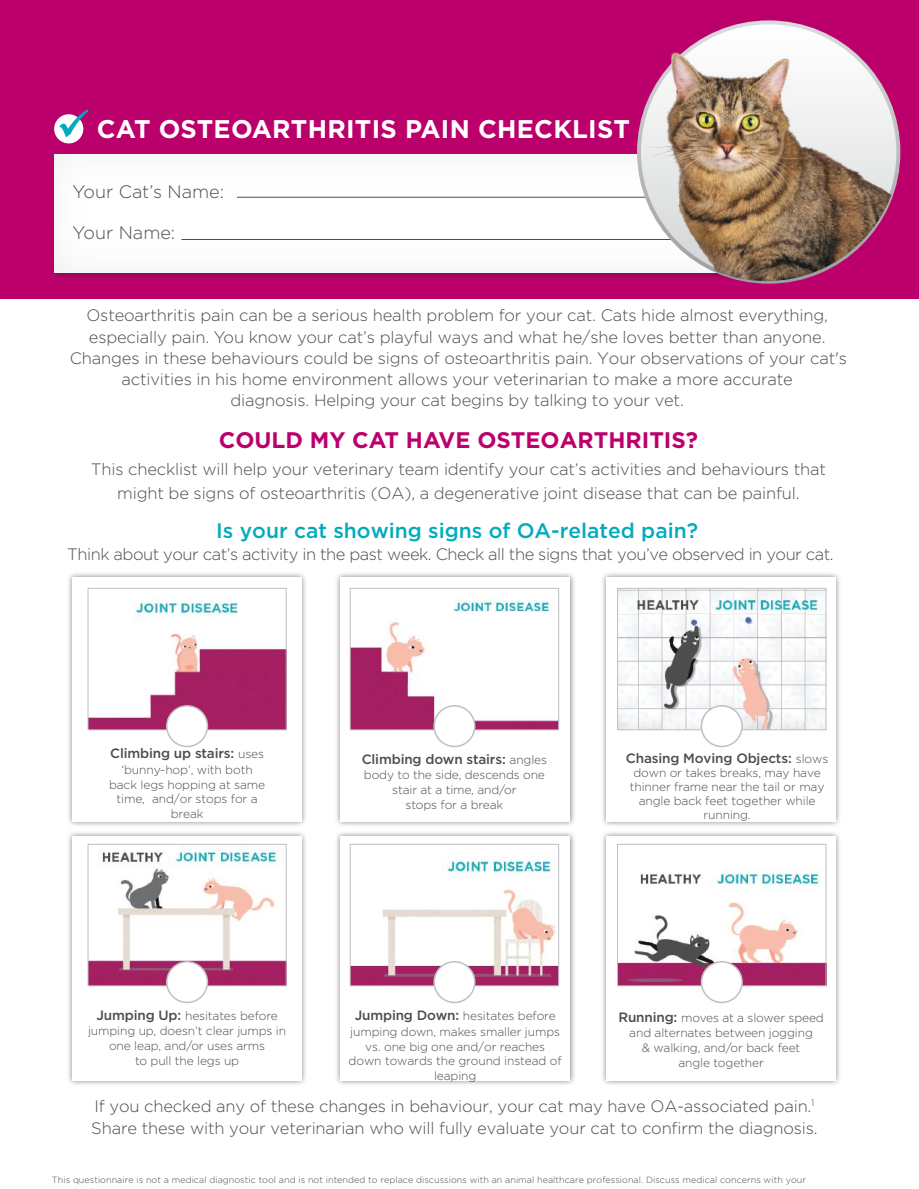
<style>
.page{position:relative;width:919px;height:1189px;background:#fff}
.page>*{position:absolute;margin:0;border:0;box-sizing:border-box;transform-origin:0 0}
.t1{font:700 25.5px "Gotham";letter-spacing:.01em;color:#fff}
.t2{font:700 22.5px "Gotham";color:#bb006c}
.t3{font:500 21px "Gotham";color:#00abbe}
.t4{font:300 18px "Gotham";color:#4e4b4c}
.t5{font:300 16.5px/21.1px "Gotham";letter-spacing:-.01em;color:#4e4b4c;text-align:center}
.t6{font:300 16.5px "Gotham";letter-spacing:-.03em;color:#4e4b4c}
.t7{font:500 13.5px "Gotham";letter-spacing:-.01em;color:#4e4b4c}
.t8{font:300 12px/15px "Gotham";letter-spacing:-.01em;color:#4e4b4c;text-align:center}
.t9{font:300 9px "Gotham";letter-spacing:.005em;color:#4e4b4c}
.s1{font-weight:300;font-size:12px}
.s2{font-weight:500;font-size:13.5px}
</style>
<div class="page">
<div style="left:0;top:0;width:918px;height:298px;background:#bb006c"></div>
<div style="left:54px;top:154px;width:714px;height:125px;background:#241f1f;opacity:.25"></div>
<div style="left:52px;top:152px;width:711px;height:122px;background:#fefefe"></div>
<hr style="left:237px;top:197px;width:440px;height:1px;background:#4e4b4c">
<hr style="left:181px;top:239px;width:519px;height:1px;background:#4e4b4c">
<div style="left:54px;top:114px;width:29px;height:29px;background:#fff;border-radius:50%"></div>
<svg style="left:59px;top:109px;width:30px;height:28px"></svg>
<img style="left:640px;top:34px;width:260px;height:247px">
<div style="left:67px;top:571px;width:240px;height:256px;background:#4e4e4d;opacity:.75"></div>
<div style="left:72px;top:577px;width:229px;height:244px;background:#fff"></div>
<div style="left:67px;top:830px;width:240px;height:256px;background:#4e4e4d;opacity:.75"></div>
<div style="left:72px;top:836px;width:229px;height:244px;background:#fff"></div>
<div style="left:334px;top:571px;width:241px;height:256px;background:#4e4e4d;opacity:.75"></div>
<div style="left:340px;top:577px;width:229px;height:244px;background:#fff"></div>
<div style="left:334px;top:830px;width:241px;height:256px;background:#4e4e4d;opacity:.75"></div>
<div style="left:340px;top:836px;width:229px;height:244px;background:#fff"></div>
<div style="left:600px;top:571px;width:241px;height:256px;background:#4e4e4d;opacity:.75"></div>
<div style="left:606px;top:577px;width:229px;height:244px;background:#fff"></div>
<div style="left:600px;top:830px;width:241px;height:256px;background:#4e4e4d;opacity:.75"></div>
<div style="left:606px;top:836px;width:229px;height:244px;background:#fff"></div>
<img style="left:90px;top:599px;width:194px;height:128px">
<div style="left:88px;top:588px;width:198px;height:141px;border:1px solid #c0bfc1"></div>
<div style="left:167px;top:705px;width:40px;height:41px;background:#fff;border-radius:50%"></div>
<div style="left:166px;top:705px;width:42px;height:42px;border:2px solid #c0bfc1;border-radius:50%"></div>
<img style="left:90px;top:846px;width:194px;height:137px">
<div style="left:88px;top:844px;width:198px;height:141px;border:1px solid #c0bfc1"></div>
<div style="left:167px;top:961px;width:40px;height:41px;background:#fff;border-radius:50%"></div>
<div style="left:166px;top:960px;width:42px;height:42px;border:2px solid #c0bfc1;border-radius:50%"></div>
<img style="left:352px;top:599px;width:204px;height:128px">
<div style="left:350px;top:588px;width:208px;height:141px;border:1px solid #c0bfc1"></div>
<div style="left:434px;top:705px;width:40px;height:41px;background:#fff;border-radius:50%"></div>
<div style="left:433px;top:705px;width:42px;height:42px;border:2px solid #c0bfc1;border-radius:50%"></div>
<img style="left:352px;top:855px;width:204px;height:128px">
<div style="left:350px;top:844px;width:208px;height:141px;border:1px solid #c0bfc1"></div>
<div style="left:434px;top:961px;width:40px;height:41px;background:#fff;border-radius:50%"></div>
<div style="left:433px;top:960px;width:42px;height:42px;border:2px solid #c0bfc1;border-radius:50%"></div>
<img style="left:619px;top:590px;width:204px;height:137px">
<div style="left:617px;top:588px;width:208px;height:141px;border:1px solid #c0bfc1"></div>
<div style="left:701px;top:705px;width:40px;height:41px;background:#fff;border-radius:50%"></div>
<div style="left:700px;top:705px;width:42px;height:42px;border:2px solid #c0bfc1;border-radius:50%"></div>
<img style="left:619px;top:867px;width:204px;height:116px">
<div style="left:617px;top:844px;width:208px;height:141px;border:1px solid #c0bfc1"></div>
<div style="left:701px;top:961px;width:40px;height:41px;background:#fff;border-radius:50%"></div>
<div style="left:700px;top:960px;width:42px;height:42px;border:2px solid #c0bfc1;border-radius:50%"></div>
<h1 class="t1" style="left:97px;top:112px;width:534px">CAT OSTEOARTHRITIS PAIN CHECKLIST</h1>
<p class="t4" style="left:73px;top:180px;width:153px">Your Cat’s Name:</p>
<p class="t4" style="left:73px;top:221px;width:104px">Your Name:</p>
<p class="t5" style="left:70px;top:304px;width:778px">Osteoarthritis pain can be a serious health problem for your cat. Cats hide almost everything, especially pain. You know your cat’s playful ways and what he/she loves better than anyone.<br>Changes in these behaviours could be signs of osteoarthritis pain. Your observations of your cat's activities in his home environment allows your veterinarian to make a more accurate<br>diagnosis. Helping your cat begins by talking to your vet.</p>
<h2 class="t2" style="left:219px;top:424px;width:481px">COULD MY CAT HAVE OSTEOARTHRITIS?</h2>
<p class="t5" style="left:91px;top:456px;width:736px;line-height:24.3px">This checklist will help your veterinary team identify your cat’s activities and behaviours that might be signs of osteoarthritis (OA), a degenerative joint disease that can be painful.</p>
<p class="t3" style="left:216px;top:516px;width:483px">Is your cat showing signs of OA-related pain?</p>
<p class="t6" style="left:67px;top:543px;width:767px">Think about your cat’s activity in the past week. Check all the signs that you’ve observed in your cat.</p>
<p class="t7" style="left:110px;top:744px;width:155px">Climbing up stairs: <span class="s1">uses</span></p>
<p class="t8" style="left:109px;top:761px;width:158px">‘bunny-hop’, with both back legs hopping at same time, and/or stops for a break</p>
<p class="t7" style="left:361px;top:750px;width:187px">Climbing down stairs: <span class="s1">angles</span></p>
<p class="t8" style="left:364px;top:767px;width:182px">body to the side, descends one stair at a time, and/or<br>stops for a break</p>
<p class="t7" style="left:625px;top:749px;width:204px">Chasing Moving Objects: <span class="s1">slows</span></p>
<p class="t8" style="left:629px;top:765px;width:196px;line-height:14px">down or takes breaks, may have thinner frame near the tail or may angle back feet together while running.</p>
<p class="t8" style="left:88px;top:1008px;width:199px"><span class="s2">Jumping Up:</span> hesitates before jumping up, doesn’t clear jumps in one leap, and/or uses arms<br>to pull the legs up</p>
<p class="t8" style="left:348px;top:1008px;width:214px"><span class="s2">Jumping Down:</span> hesitates before jumping down, makes smaller jumps vs. one big one and/or reaches down towards the ground instead of leaping</p>
<p class="t8" style="left:618px;top:1009px;width:207px"><span class="s2">Running:</span> moves at a slower speed and alternates between jogging<br>&amp; walking, and/or back feet<br>angle together</p>
<p class="t5" style="left:91px;top:1094px;width:727px;line-height:22.2px;text-align:left">If you checked any of these changes in behaviour, your cat may have OA-associated pain.<sup>1<br></sup>Share these with your veterinarian who will fully evaluate your cat to confirm the diagnosis.</p>
<p class="t9" style="left:52px;top:1173px;width:755px">This questionnaire is not a medical diagnostic tool and is not intended to replace discussions with an animal healthcare professional. Discuss medical concerns with your</p>
</div>
